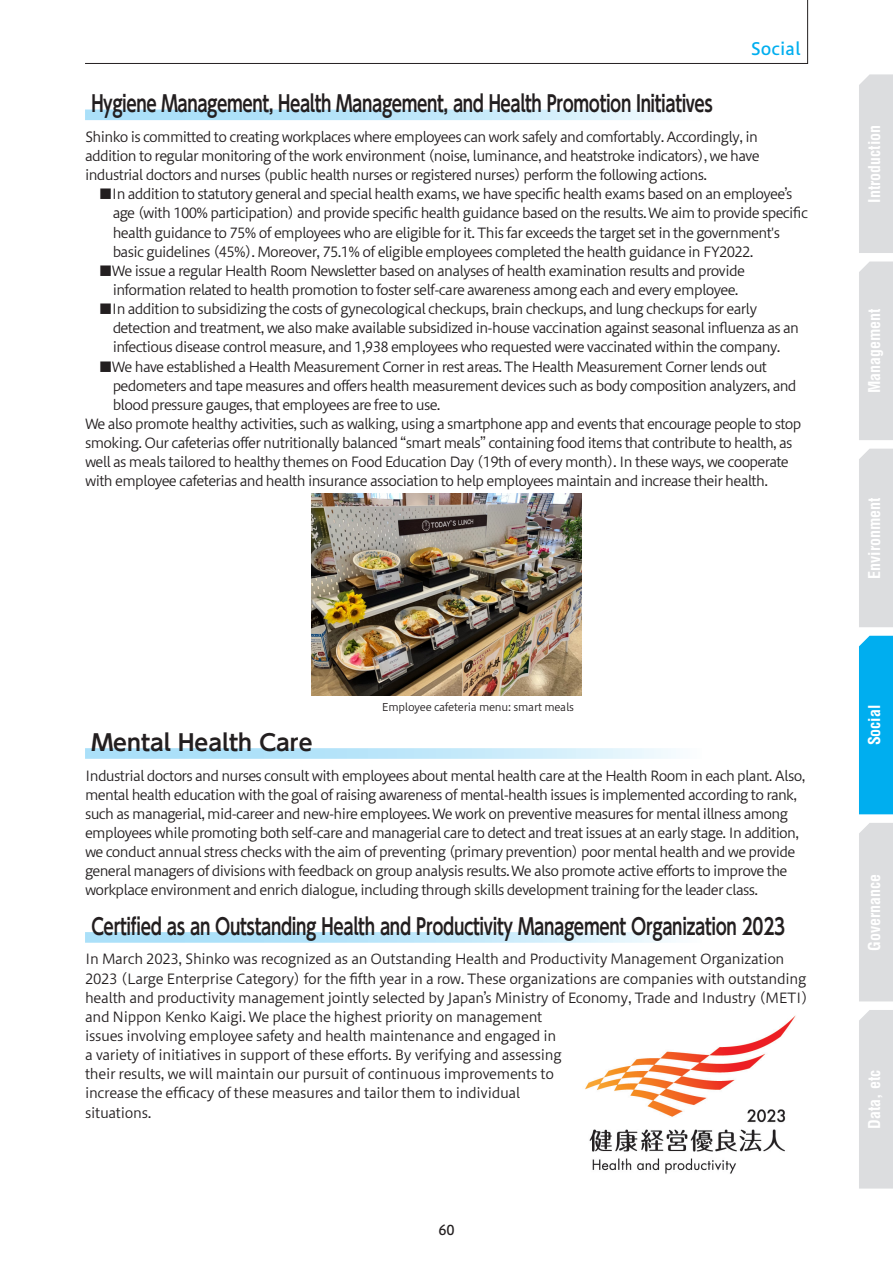
<style>
.page{position:relative;width:893px;height:1263px;background:#fff}
.page>*{position:absolute;margin:0;border:0;box-sizing:border-box;transform-origin:0 0}
.t1{font:700 22.35px "UD Shin Go NT Pr 6 De";letter-spacing:-.02em;color:#231f20;scale:.75 1}
.t2{font:700 22.35px "UD Shin Go NT Pr 6 De";color:#231f20}
.t3{font:16.95px "Hiragino UD Sans Std N W5";color:#00aeef}
.t4{font:700 condensed 15.9px "Helvetica LT Std";color:#fff}
.t5{font:13.8px/19.2px "Hiragino UD Sans Std N W3";letter-spacing:-.05em;color:#231f20}
.t6{font:13.8px/19.2px "Hiragino UD Sans Std N W3";letter-spacing:-.025em;color:#231f20}
.t7{font:13.5px "Hiragino UD Sans Std N W5";color:#231f20}
.t8{font:10.65px "Hiragino UD Sans Std N W3";letter-spacing:-.025em;color:#231f20}
</style>
<div class="page">
<div style="left:859px;top:74px;width:34px;height:179px;background:#dcdddf"></div>
<div style="left:859px;top:261px;width:34px;height:179px;background:#dcdddf"></div>
<div style="left:859px;top:449px;width:34px;height:178px;background:#dcdddf"></div>
<div style="left:859px;top:636px;width:34px;height:178px;background:#00aeef"></div>
<div style="left:859px;top:823px;width:34px;height:178px;background:#dcdddf"></div>
<div style="left:859px;top:1010px;width:34px;height:178px;background:#dcdddf"></div>
<svg style="left:85px;top:109px;width:591px;height:11px;background:#c3e8fa"></svg>
<svg style="left:85px;top:748px;width:591px;height:11px;background:#c2e8fa"></svg>
<svg style="left:85px;top:932px;width:591px;height:11px;background:#c2e8fa"></svg>
<img style="left:311px;top:493px;width:270px;height:202px">
<img style="left:585px;top:1015px;width:211px;height:159px">
<svg style="left:85px;top:0;width:723px;height:64px"></svg>
<p class="t3" style="left:751px;top:36px;width:51px">Social</p>
<h1 class="t1" style="left:91px;top:85px;width:830px">Hygiene Management, Health Management, and Health Promotion Initiatives</h1>
<p class="t5" style="left:85px;top:126px;width:676px">Shinko is committed to creating workplaces where employees can work safely and comfortably. Accordingly, in addition to regular monitoring of the work environment (noise, luminance, and heatstroke indicators), we have industrial doctors and nurses (public health nurses or registered nurses) perform the following actions.</p>
<p class="t5" style="left:113px;top:184px;width:697px;text-indent:-14px">■In addition to statutory general and special health exams, we have specific health exams based on an employee’s age (with 100% participation) and provide specific health guidance based on the results. We aim to provide specific health guidance to 75% of employees who are eligible for it. This far exceeds the target set in the government's basic guidelines (45%). Moreover, 75.1% of eligible employees completed the health guidance in FY2022.</p>
<p class="t5" style="left:99px;top:260px;width:648px;text-align:center">■We issue a regular Health Room Newsletter based on analyses of health examination results and provide information related to health promotion to foster self-care awareness among each and every employee.</p>
<p class="t5" style="left:113px;top:299px;width:688px;text-indent:-14px">■In addition to subsidizing the costs of gynecological checkups, brain checkups, and lung checkups for early detection and treatment, we also make available subsidized in-house vaccination against seasonal influenza as an infectious disease control measure, and 1,938 employees who requested were vaccinated within the company.</p>
<p class="t5" style="left:99px;top:356px;width:670px">■We have established a Health Measurement Corner in rest areas. The Health Measurement Corner lends out</p>
<p class="t5" style="left:113px;top:375px;width:685px">pedometers and tape measures and offers health measurement devices such as body composition analyzers, and</p>
<p class="t5" style="left:113px;top:394px;width:329px">blood pressure gauges, that employees are free to use.</p>
<p class="t5" style="left:85px;top:413px;width:718px">We also promote healthy activities, such as walking, using a smartphone app and events that encourage people to stop</p>
<p class="t5" style="left:85px;top:432px;width:709px">smoking. Our cafeterias offer nutritionally balanced “smart meals” containing food items that contribute to health, as</p>
<p class="t5" style="left:85px;top:452px;width:705px">well as meals tailored to healthy themes on Food Education Day (19th of every month). In these ways, we cooperate</p>
<p class="t5" style="left:85px;top:471px;width:684px">with employee cafeterias and health insurance association to help employees maintain and increase their health.</p>
<p class="t8" style="left:382px;top:699px;width:194px">Employee cafeteria menu: smart meals</p>
<h1 class="t2" style="left:91px;top:724px;width:223px">Mental Health Care</h1>
<p class="t5" style="left:85px;top:765px;width:722px">Industrial doctors and nurses consult with employees about mental health care at the Health Room in each plant. Also, mental health education with the goal of raising awareness of mental-health issues is implemented according to rank, such as managerial, mid-career and new-hire employees. We work on preventive measures for mental illness among employees while promoting both self-care and managerial care to detect and treat issues at an early stage. In addition, we conduct annual stress checks with the aim of preventing (primary prevention) poor mental health and we provide general managers of divisions with feedback on group analysis results. We also promote active efforts to improve the workplace environment and enrich dialogue, including through skills development training for the leader class.</p>
<h1 class="t1" style="left:91px;top:908px;width:926px">Certified as an Outstanding Health and Productivity Management Organization 2023</h1>
<p class="t6" style="left:85px;top:949px;width:725px">In March 2023, Shinko was recognized as an Outstanding Health and Productivity Management Organization 2023 (Large Enterprise Category) for the fifth year in a row. These organizations are companies with outstanding health and productivity management jointly selected by Japan’s Ministry of Economy, Trade and Industry (METI) and Nippon Kenko Kaigi. We place the highest priority on management<br>issues involving employee safety and health maintenance and engaged in<br>a variety of initiatives in support of these efforts. By verifying and assessing<br>their results, we will maintain our pursuit of continuous improvements to<br>increase the efficacy of these measures and tailor them to individual<br>situations.</p>
<p class="t7" style="left:438px;top:1219px;width:18px">60</p>
<p class="t4" style="left:864px;top:203px;width:79px;rotate:-90deg">Introduction</p>
<p class="t4" style="left:864px;top:393px;width:87px;rotate:-90deg">Management</p>
<p class="t4" style="left:864px;top:579px;width:83px;rotate:-90deg">Environment</p>
<p class="t4" style="left:864px;top:745px;width:42px;rotate:-90deg">Social</p>
<p class="t4" style="left:864px;top:951px;width:79px;rotate:-90deg">Governance</p>
<p class="t4" style="left:864px;top:1129px;width:60px;rotate:-90deg">Data, etc</p>
</div>
